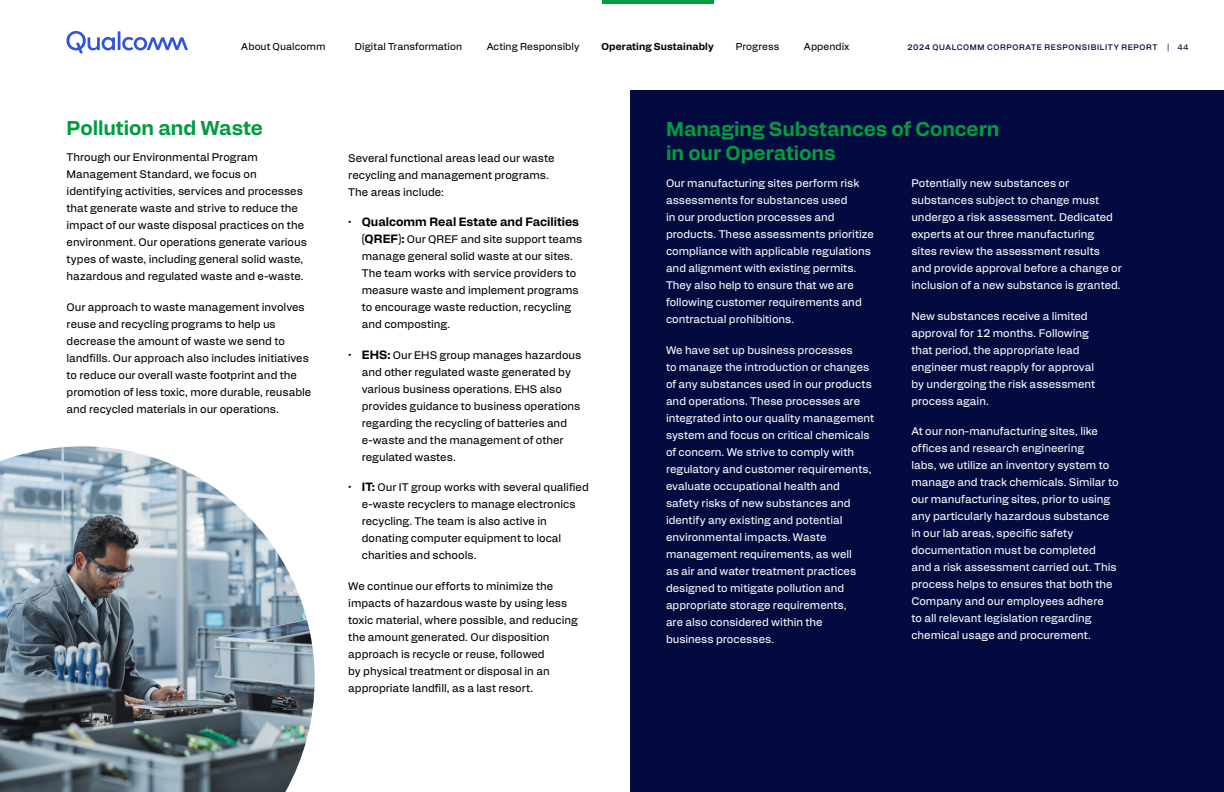
<style>
.page{position:relative;width:1224px;height:792px;background:#fff}
.page>*{position:absolute;margin:0;border:0;box-sizing:border-box;transform-origin:0 0}
.t1{font:700 20px/24px "Alfabet";color:#009c41}
.t2{font:700 12px "Alfabet";color:#000}
.Body_text{font:11px/17px "Alfabet";color:#fff}
.Body_text-2{font:11px/17px "Alfabet";color:#000}
.t3{font:10px "Alfabet";letter-spacing:.005em;color:#000}
.t4{font:700 10px "Alfabet";letter-spacing:.01em;color:#000}
.t5{font:500 8px "Alfabet";letter-spacing:.075em;color:#030a40}
.t6{font:8px "Alfabet";color:#030a40}
.t7{font:700 8px "Alfabet";color:#030a40}
.s1{font-weight:400;font-size:11px}
.s2{font-weight:700;font-size:12px}
</style>
<div class="page">
<img style="left:0;top:446px;width:315px;height:346px">
<div style="left:630px;top:90px;width:594px;height:702px;background:#030a40"></div>
<svg style="left:66px;top:31px;width:122px;height:22px"></svg>
<hr style="left:602px;top:0;width:111px;height:4px;background:#009c41">
<p class="t3" style="left:241px;top:39px;width:86px">About Qualcomm</p>
<p class="t3" style="left:355px;top:39px;width:109px">Digital Transformation</p>
<p class="t3" style="left:487px;top:39px;width:94px">Acting Responsibly</p>
<p class="t4" style="left:601px;top:39px;width:114px">Operating Sustainably</p>
<p class="t3" style="left:736px;top:39px;width:45px">Progress</p>
<p class="t3" style="left:804px;top:39px;width:47px">Appendix</p>
<p class="t5" style="left:907px;top:41px;width:251px">2024 QUALCOMM CORPORATE RESPONSIBILITY REPORT</p>
<p class="t6" style="left:1177px;top:41px;width:13px">44</p>
<p class="t7" style="left:1167px;top:41px;width:4px">|</p>
<h2 class="t1" style="left:67px;top:115px;width:198px">Pollution and Waste</h2>
<p class="Body_text-2" style="left:67px;top:148px;width:242px">Through our Environmental Program Management Standard, we focus on identifying activities, services and processes that generate waste and strive to reduce the impact of our waste disposal practices on the environment. Our operations generate various types of waste, including general solid waste, hazardous and regulated waste and e-waste.</p>
<p class="Body_text-2" style="left:67px;top:298px;width:246px">Our approach to waste management involves reuse and recycling programs to help us decrease the amount of waste we send to landfills. Our approach also includes initiatives to reduce our overall waste footprint and the promotion of less toxic, more durable, reusable and recycled materials in our operations.</p>
<p class="Body_text-2" style="left:348px;top:149px;width:208px">Several functional areas lead our waste recycling and management programs.<br>The areas include:</p>
<p class="t2" style="left:348px;top:213px;width:232px"><span class="s1">•</span> Qualcomm Real Estate and Facilities</p>
<p class="Body_text-2" style="left:362px;top:230px;width:222px"><span class="s2">(QREF):</span> Our QREF and site support teams manage general solid waste at our sites.<br>The team works with service providers to measure waste and implement programs to encourage waste reduction, recycling and composting.</p>
<p class="Body_text-2" style="left:362px;top:346px;width:221px;text-indent:-14px">• <span class="s2">EHS:</span> Our EHS group manages hazardous and other regulated waste generated by various business operations. EHS also provides guidance to business operations regarding the recycling of batteries and e-waste and the management of other regulated wastes.</p>
<p class="Body_text-2" style="left:362px;top:478px;width:229px;text-indent:-14px">• <span class="s2">IT:</span> Our IT group works with several qualified e-waste recyclers to manage electronics recycling. The team is also active in donating computer equipment to local charities and schools.</p>
<p class="Body_text-2" style="left:348px;top:577px;width:231px">We continue our efforts to minimize the impacts of hazardous waste by using less toxic material, where possible, and reducing the amount generated. Our disposition approach is recycle or reuse, followed<br>by physical treatment or disposal in an appropriate landfill, as a last resort.</p>
<h2 class="t1" style="left:666px;top:116px;width:335px">Managing Substances of Concern in our Operations</h2>
<p class="Body_text" style="left:666px;top:174px;width:209px">Our manufacturing sites perform risk assessments for substances used<br>in our production processes and products. These assessments prioritize compliance with applicable regulations and alignment with existing permits.<br>They also help to ensure that we are following customer requirements and contractual prohibitions.</p>
<p class="Body_text" style="left:666px;top:341px;width:210px">We have set up business processes<br>to manage the introduction or changes of any substances used in our products and operations. These processes are integrated into our quality management system and focus on critical chemicals of concern. We strive to comply with regulatory and customer requirements, evaluate occupational health and safety risks of new substances and identify any existing and potential environmental impacts. Waste management requirements, as well<br>as air and water treatment practices designed to mitigate pollution and appropriate storage requirements,<br>are also considered within the<br>business processes.</p>
<p class="Body_text" style="left:911px;top:174px;width:212px">Potentially new substances or substances subject to change must undergo a risk assessment. Dedicated experts at our three manufacturing sites review the assessment results and provide approval before a change or inclusion of a new substance is granted.</p>
<p class="Body_text" style="left:911px;top:307px;width:185px">New substances receive a limited approval for 12 months. Following that period, the appropriate lead engineer must reapply for approval by undergoing the risk assessment process again.</p>
<p class="Body_text" style="left:911px;top:422px;width:209px">At our non-manufacturing sites, like offices and research engineering<br>labs, we utilize an inventory system to manage and track chemicals. Similar to our manufacturing sites, prior to using any particularly hazardous substance in our lab areas, specific safety documentation must be completed and a risk assessment carried out. This process helps to ensures that both the Company and our employees adhere<br>to all relevant legislation regarding chemical usage and procurement.</p>
</div>
